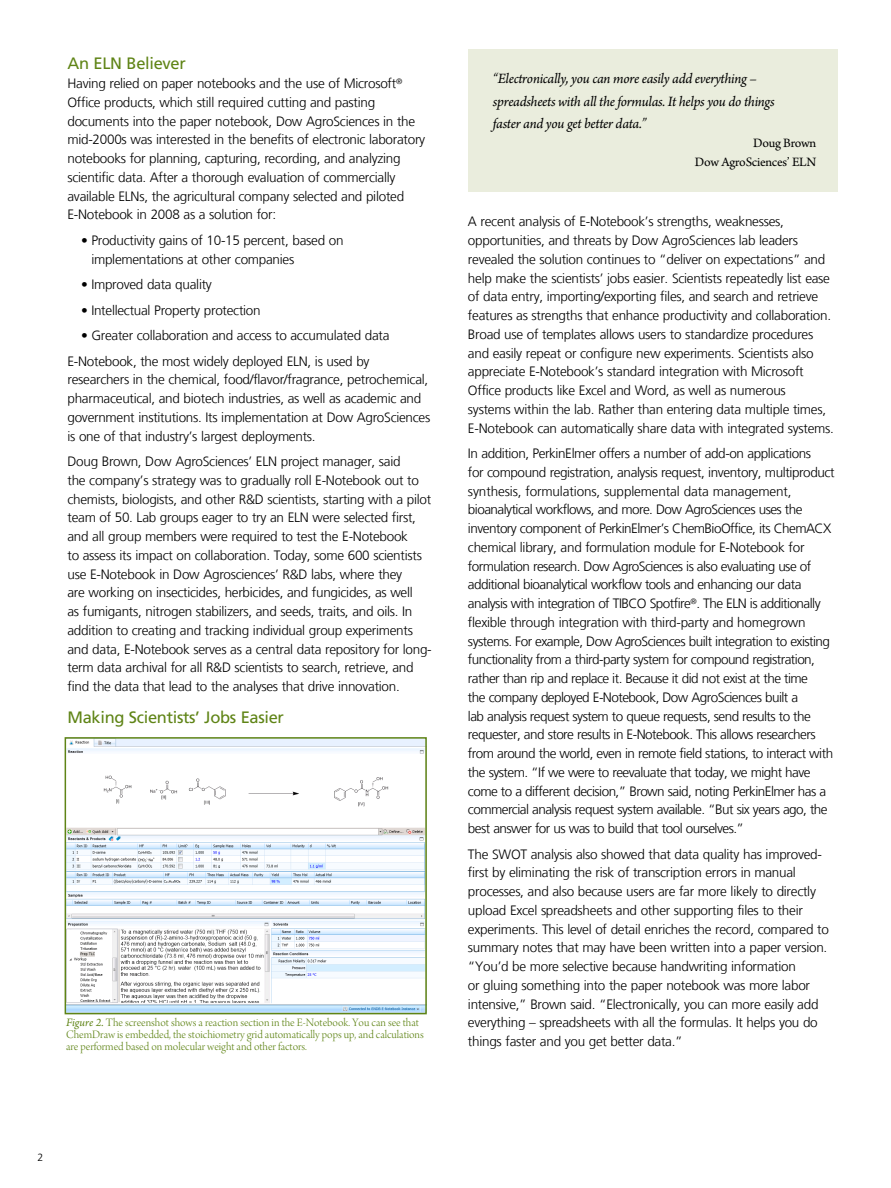
<style>
.page{position:relative;width:891px;height:1188px;background:#fff}
.page>*{position:absolute;margin:0;border:0;box-sizing:border-box;transform-origin:0 0}
.Body_Frutiger{font:16.5px "Frutiger LT Com";letter-spacing:-.02em;color:#5f8416}
.Body_Frutiger-2{font:italic 15px/22.5px "Arno Pro";letter-spacing:-.02em;color:#000}
.Body_Frutiger-3{font:300 13.5px/18.8px "Frutiger LT Com";letter-spacing:-.02em;color:#000}
.Body_Frutiger-4{font:300 13.5px/18.8px "Frutiger LT Com";letter-spacing:-.04em;color:#000}
.Body_Frutiger-5{font:13.5px/18.8px "Arno Pro";letter-spacing:-.02em;color:#000;text-align:right}
.Paragraph_Head{font:12px/12px "Arno Pro Light Display";color:#5f8416}
.t1{font:300 10.5px "Frutiger LT Com";color:#000}
.s1{font-family:"Arno Pro";font-style:italic}
</style>
<div class="page">
<img style="left:68px;top:740px;width:356px;height:271px">
<div style="left:65px;top:737px;width:362px;height:277px;border:2px solid #5f8416"></div>
<div style="left:469px;top:50px;width:369px;height:142px;background:#eaeddd"></div>
<p class="Body_Frutiger" style="left:68px;top:54px;width:120px">An ELN Believer</p>
<p class="Body_Frutiger-3" style="left:68px;top:74px;width:359px">Having relied on paper notebooks and the use of Microsoft<sup>® </sup>Office products, which still required cutting and pasting documents into the paper notebook, Dow AgroSciences in the mid-2000s was interested in the benefits of electronic laboratory notebooks for planning, capturing, recording, and analyzing scientific data. After a thorough evaluation of commercially available ELNs, the agricultural company selected and piloted E-Notebook in 2008 as a solution for:</p>
<p class="Body_Frutiger-3" style="left:91px;top:231px;width:254px;text-indent:-10px">• Productivity gains of 10-15 percent, based on implementations at other companies</p>
<p class="Body_Frutiger-3" style="left:81px;top:275px;width:132px">• Improved data quality</p>
<p class="Body_Frutiger-3" style="left:81px;top:301px;width:181px">• Intellectual Property protection</p>
<p class="Body_Frutiger-3" style="left:81px;top:326px;width:310px">• Greater collaboration and access to accumulated data</p>
<p class="Body_Frutiger-3" style="left:68px;top:352px;width:364px">E-Notebook, the most widely deployed ELN, is used by researchers in the chemical, food/flavor/fragrance, petrochemical, pharmaceutical, and biotech industries, as well as academic and government institutions. Its implementation at Dow AgroSciences is one of that industry’s largest deployments.</p>
<p class="Body_Frutiger-3" style="left:68px;top:452px;width:366px">Doug Brown, Dow AgroSciences’ ELN project manager, said<br>the company’s strategy was to gradually roll E-Notebook out to chemists, biologists, and other R&amp;D scientists, starting with a pilot team of 50. Lab groups eager to try an ELN were selected first, and all group members were required to test the E-Notebook<br>to assess its impact on collaboration. Today, some 600 scientists use E-Notebook in Dow Agrosciences’ R&amp;D labs, where they<br>are working on insecticides, herbicides, and fungicides, as well<br>as fumigants, nitrogen stabilizers, and seeds, traits, and oils. In addition to creating and tracking individual group experiments and data, E-Notebook serves as a central data repository for long&shy;term data archival for all R&amp;D scientists to search, retrieve, and find the data that lead to the analyses that drive innovation.</p>
<p class="Body_Frutiger" style="left:68px;top:708px;width:218px">Making Scientists’ Jobs Easier</p>
<p class="Paragraph_Head" style="left:66px;top:1018px;width:359px"><span class="s1">Figure 2.</span> The screenshot shows a reaction section in the E-Notebook. You can see that<br>ChemDraw is embedded, the stoichiometry grid automatically pops up, and calculations are performed based on molecular weight and other factors.</p>
<p class="Body_Frutiger-2" style="left:493px;top:68px;width:283px">“Electronically, you can more easily add everything – spreadsheets with all the formulas. It helps you do things faster and you get better data.”</p>
<p class="Body_Frutiger-5" style="left:695px;top:134px;width:123px">Doug Brown<br>Dow AgroSciences’ ELN</p>
<p class="Body_Frutiger-3" style="left:468px;top:213px;width:367px">A recent analysis of E-Notebook’s strengths, weaknesses, opportunities, and threats by Dow AgroSciences lab leaders revealed the solution continues to “deliver on expectations” and help make the scientists’ jobs easier. Scientists repeatedly list ease of data entry, importing/exporting files, and search and retrieve features as strengths that enhance productivity and collaboration.<br>Broad use of templates allows users to standardize procedures and easily repeat or configure new experiments. Scientists also appreciate E-Notebook’s standard integration with Microsoft Office products like Excel and Word, as well as numerous<br>systems within the lab. Rather than entering data multiple times, E-Notebook can automatically share data with integrated systems.</p>
<p class="Body_Frutiger-4" style="left:468px;top:444px;width:368px">In addition, PerkinElmer offers a number of add-on applications<br>for compound registration, analysis request, inventory, multiproduct synthesis, formulations, supplemental data management, bioanalytical workflows, and more. Dow AgroSciences uses the inventory component of PerkinElmer’s ChemBioOffice, its ChemACX chemical library, and formulation module for E-Notebook for formulation research. Dow AgroSciences is also evaluating use of additional bioanalytical workflow tools and enhancing our data analysis with integration of TIBCO Spotfire<sup>®</sup>. The ELN is additionally flexible through integration with third-party and homegrown systems. For example, Dow AgroSciences built integration to existing functionality from a third-party system for compound registration, rather than rip and replace it. Because it did not exist at the time<br>the company deployed E-Notebook, Dow AgroSciences built a<br>lab analysis request system to queue requests, send results to the requester, and store results in E-Notebook. This allows researchers from around the world, even in remote field stations, to interact with the system. “If we were to reevaluate that today, we might have come to a different decision,” Brown said, noting PerkinElmer has a commercial analysis request system available. “But six years ago, the best answer for us was to build that tool ourselves.”</p>
<p class="Body_Frutiger-3" style="left:468px;top:845px;width:362px">The SWOT analysis also showed that data quality has improved&shy;first by eliminating the risk of transcription errors in manual processes, and also because users are far more likely to directly upload Excel spreadsheets and other supporting files to their experiments. This level of detail enriches the record, compared to summary notes that may have been written into a paper version. “You’d be more selective because handwriting information<br>or gluing something into the paper notebook was more labor intensive,” Brown said. “Electronically, you can more easily add everything – spreadsheets with all the formulas. It helps you do things faster and you get better data.”</p>
<p class="t1" style="left:38px;top:1151px;width:7px">2</p>
</div>
